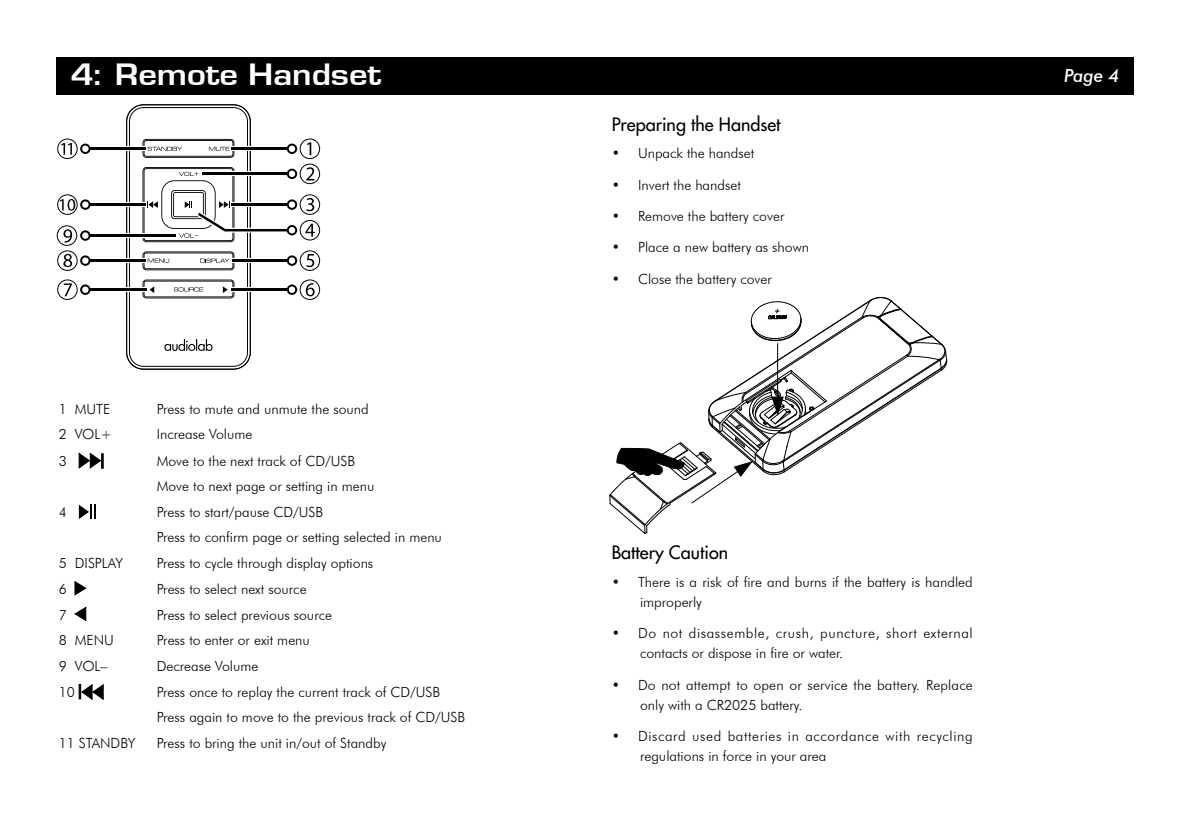
<style>
.page{position:relative;width:1191px;height:840px;background:#fff}
.page>*{position:absolute;margin:0;border:0;box-sizing:border-box;transform-origin:0 0}
.t1{font:32px "Eurostile Ext Bo";letter-spacing:-.005em;color:#fff}
.t2{font:18px "Futura";color:#000}
.t3{font:italic 500 18px "Futura BT";color:#fff}
.t4{font:300 14px/20px "Futura BT";color:#000}
.t5{font:300 14px/20px "Futura BT";letter-spacing:.04em;color:#000}
</style>
<div class="page">
<div style="left:57px;top:57px;width:1077px;height:37px;background:#000"></div>
<svg style="left:79px;top:452px;width:24px;height:16px"></svg>
<svg style="left:79px;top:504px;width:17px;height:15px"></svg>
<svg style="left:75px;top:581px;width:11px;height:14px"></svg>
<svg style="left:75px;top:606px;width:11px;height:14px"></svg>
<svg style="left:79px;top:684px;width:25px;height:15px"></svg>
<hr style="left:89px;top:147px;width:57px;height:3px;background:#050000">
<hr style="left:89px;top:203px;width:57px;height:3px;background:#050000">
<hr style="left:89px;top:259px;width:56px;height:3px;background:#050000">
<hr style="left:89px;top:234px;width:86px;height:3px;background:#050000">
<hr style="left:89px;top:288px;width:57px;height:3px;background:#050000">
<svg style="left:126px;top:104px;width:194px;height:265px"></svg>
<svg style="left:57px;top:279px;width:34px;height:21px"></svg>
<svg style="left:57px;top:225px;width:34px;height:46px"></svg>
<svg style="left:57px;top:194px;width:34px;height:21px"></svg>
<svg style="left:609px;top:297px;width:338px;height:236px"></svg>
<svg style="left:57px;top:138px;width:34px;height:21px"></svg>
<h1 class="t1" style="left:71px;top:61px;width:312px">4: Remote Handset</h1>
<p class="t3" style="left:1064px;top:64px;width:57px">Page 4</p>
<p class="t4" style="left:59px;top:398px;width:53px">1 MUTE</p>
<p class="t4" style="left:157px;top:398px;width:213px">Press to mute and unmute the sound</p>
<p class="t4" style="left:59px;top:424px;width:55px">2 VOL+</p>
<p class="t4" style="left:157px;top:424px;width:97px">Increase Volume</p>
<p class="t4" style="left:59px;top:450px;width:10px">3</p>
<p class="t4" style="left:157px;top:448px;width:219px;line-height:25px">Move to the next track of CD/USB<br>Move to next page or setting in menu</p>
<p class="t4" style="left:59px;top:501px;width:10px">4</p>
<p class="t4" style="left:157px;top:498px;width:287px;line-height:25.2px">Press to start/pause CD/USB<br>Press to confirm page or setting selected in menu</p>
<p class="t4" style="left:59px;top:552px;width:66px">5 DISPLAY</p>
<p class="t4" style="left:157px;top:552px;width:218px">Press to cycle through display options</p>
<p class="t4" style="left:59px;top:579px;width:10px">6</p>
<p class="t4" style="left:157px;top:579px;width:151px">Press to select next source</p>
<p class="t4" style="left:59px;top:604px;width:10px">7</p>
<p class="t4" style="left:157px;top:604px;width:177px">Press to select previous source</p>
<p class="t4" style="left:59px;top:629px;width:57px">8 MENU</p>
<p class="t4" style="left:157px;top:629px;width:155px">Press to enter or exit menu</p>
<p class="t4" style="left:59px;top:655px;width:50px">9 VOL–</p>
<p class="t4" style="left:157px;top:655px;width:103px">Decrease Volume</p>
<p class="t4" style="left:59px;top:681px;width:18px">10</p>
<p class="t4" style="left:157px;top:679px;width:310px;line-height:25px">Press once to replay the current track of CD/USB<br>Press again to move to the previous track of CD/USB</p>
<p class="t4" style="left:59px;top:732px;width:78px">11 STANDBY</p>
<p class="t4" style="left:157px;top:732px;width:231px">Press to bring the unit in/out of Standby</p>
<p class="t2" style="left:611px;top:113px;width:170px">Preparing the Handset</p>
<p class="t4" style="left:611px;top:143px;width:144px">• Unpack the handset</p>
<p class="t4" style="left:611px;top:174px;width:131px">• Invert the handset</p>
<p class="t4" style="left:611px;top:206px;width:174px">• Remove the battery cover</p>
<p class="t4" style="left:611px;top:237px;width:199px">• Place a new battery as shown</p>
<p class="t4" style="left:611px;top:268px;width:162px">• Close the battery cover</p>
<p class="t2" style="left:611px;top:541px;width:118px">Battery Caution</p>
<p class="t4" style="left:640px;top:571px;width:334px;text-indent:-28px">• There is a risk of fire and burns if the battery is handled improperly</p>
<p class="t5" style="left:640px;top:622px;width:334px;text-indent:-28px">• Do not disassemble, crush, puncture, short external contacts or dispose in fire or water.</p>
<p class="t4" style="left:640px;top:674px;width:334px;text-indent:-28px">• Do not attempt to open or service the battery. Replace only with a CR2025 battery.</p>
<p class="t5" style="left:640px;top:725px;width:334px;text-indent:-28px">• Discard used batteries in accordance with recycling regulations in force in your area</p>
</div>
